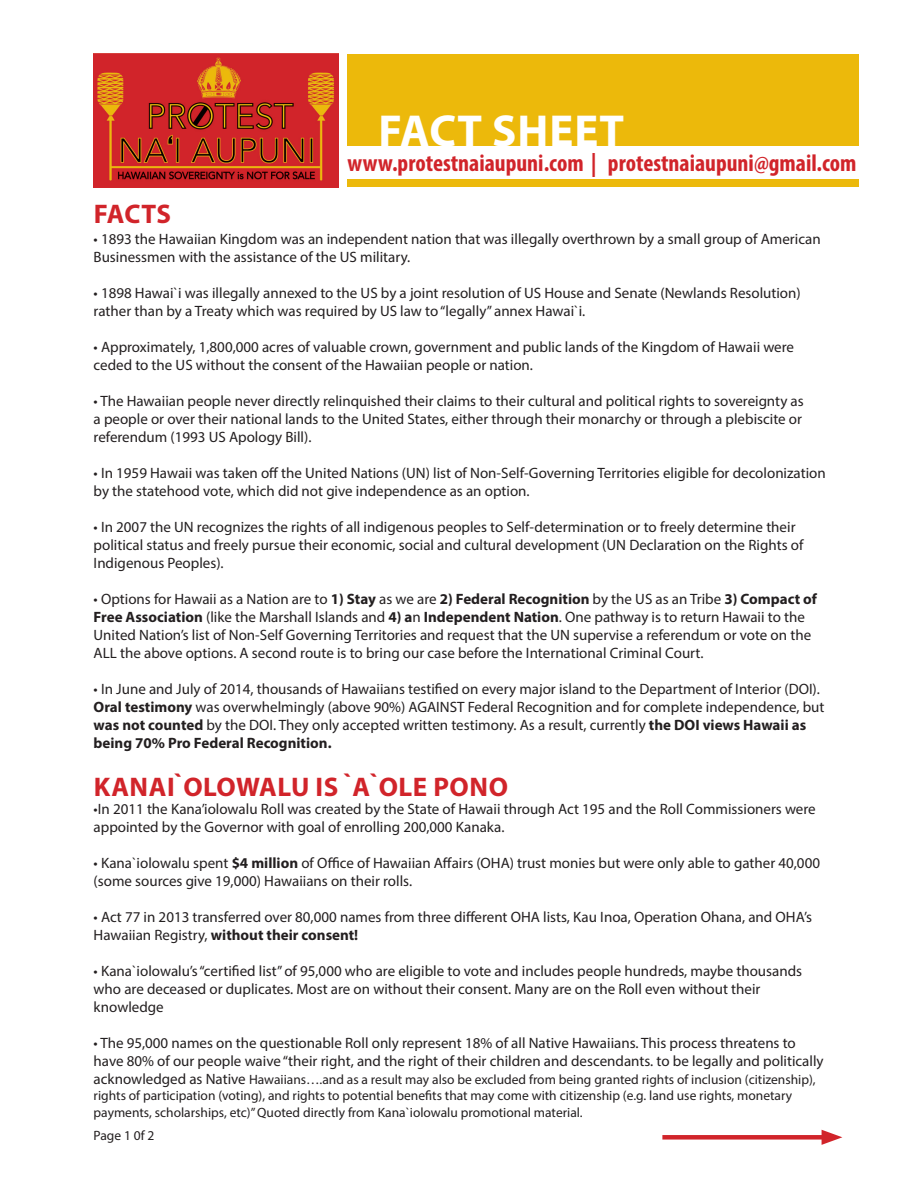
<style>
.page{position:relative;width:918px;height:1188px;background:#fff}
.page>*{position:absolute;margin:0;border:0;box-sizing:border-box;transform-origin:0 0}
.t1{font:700 45px "Myriad Pro";letter-spacing:.02em;color:#fff}
.t2{font:700 27px "Myriad Pro";letter-spacing:.02em;color:#d1242a}
.t3{font:700 condensed 24px "Myriad Pro";color:#d1242a}
.t4{font:15px/18px "Myriad Pro";color:#231f20}
.t5{font:13.5px/16.2px "Myriad Pro";color:#231f20}
.s1{font-weight:700}
.s2{font-size:15px}
</style>
<div class="page">
<div style="left:347px;top:54px;width:512px;height:92px;background:#ecb90b"></div>
<img style="left:94px;top:54px;width:244px;height:133px">
<div style="left:662px;top:1135px;width:168px;height:5px;background:#d1242a"></div>
<svg style="left:822px;top:1130px;width:20px;height:15px"></svg>
<div style="left:347px;top:180px;width:512px;height:7px;background:#ecb90b"></div>
<h2 class="t2" style="left:94px;top:196px;width:79px">FactS</h2>
<h1 class="t1" style="left:378px;top:102px;width:247px">Fact Sheet</h1>
<h3 class="t3" style="left:347px;top:148px;width:511px">www.protestnaiaupuni.com | protestnaiaupuni@gmail.com</h3>
<p class="t4" style="left:94px;top:229px;width:729px">• 1893 the Hawaiian Kingdom was an independent nation that was illegally overthrown by a small group of American<br>Businessmen with the assistance of the US military.</p>
<p class="t4" style="left:94px;top:283px;width:709px">• 1898 Hawai`i was illegally annexed to the US by a joint resolution of US House and Senate (Newlands Resolution) rather than by a Treaty which was required by US law to “legally” annex Hawai`i.</p>
<p class="t4" style="left:94px;top:337px;width:702px">• Approximately, 1,800,000 acres of valuable crown, government and public lands of the Kingdom of Hawaii were ceded to the US without the consent of the Hawaiian people or nation.</p>
<p class="t4" style="left:94px;top:391px;width:712px;text-align:justify">• The Hawaiian people never directly relinquished their claims to their cultural and political rights to sovereignty as a people or over their national lands to the United States, either through their monarchy or through a plebiscite or referendum (1993 US Apology Bill).</p>
<p class="t4" style="left:94px;top:463px;width:734px">• In 1959 Hawaii was taken off the United Nations (UN) list of Non-Self-Governing Territories eligible for decolonization by the statehood vote, which did not give independence as an option.</p>
<p class="t4" style="left:94px;top:517px;width:711px">• In 2007 the UN recognizes the rights of all indigenous peoples to Self-determination or to freely determine their political status and freely pursue their economic, social and cultural development (UN Declaration on the Rights of<br>Indigenous Peoples).</p>
<p class="t4" style="left:94px;top:589px;width:725px">• Options for Hawaii as a Nation are to <span class="s1">1) Stay</span> as we are <span class="s1">2) Federal Recognition</span> by the US as an Tribe <span class="s1">3) Compact of Free Association</span> (like the Marshall Islands and <span class="s1">4) a</span>n <span class="s1">Independent Nation</span>. One pathway is to return Hawaii to the United Nation’s list of Non-Self Governing Territories and request that the UN supervise a referendum or vote on the ALL the above options. A second route is to bring our case before the International Criminal Court.</p>
<p class="t4" style="left:94px;top:679px;width:732px">• In June and July of 2014, thousands of Hawaiians testified on every major island to the Department of Interior (DOI).<br><span class="s1">Oral testimony</span> was overwhelmingly (above 90%) AGAINST Federal Recognition and for complete independence, but <span class="s1">was not counted</span> by the DOI. They only accepted written testimony. As a result, currently <span class="s1">the DOI views Hawaii as being 70% Pro Federal Recognition.</span></p>
<h2 class="t2" style="left:94px;top:769px;width:34px">Kanai</h2>
<h2 class="t2" style="left:175px;top:769px;width:295px">`olowalu is `A`ole Pono</h2>
<p class="t4" style="left:94px;top:800px;width:724px">•In 2011 the Kana’iolowalu Roll was created by the State of Hawaii through Act 195 and the Roll Commissioners were appointed by the Governor with goal of enrolling 200,000 Kanaka.</p>
<p class="t4" style="left:94px;top:854px;width:728px">• Kana`iolowalu spent <span class="s1">$4 million</span> of Office of Hawaiian Affairs (OHA) trust monies but were only able to gather 40,000 (some sources give 19,000) Hawaiians on their rolls.</p>
<p class="t4" style="left:94px;top:908px;width:720px">• Act 77 in 2013 transferred over 80,000 names from three different OHA lists, Kau Inoa, Operation Ohana, and OHA’s<br>Hawaiian Registry, <span class="s1">without their consent!</span></p>
<p class="t4" style="left:94px;top:962px;width:710px">• Kana`iolowalu’s “certified list” of 95,000 who are eligible to vote and includes people hundreds, maybe thousands who are deceased or duplicates. Most are on without their consent. Many are on the Roll even without their knowledge</p>
<p class="t4" style="left:94px;top:1034px;width:732px">• The 95,000 names on the questionable Roll only represent 18% of all Native Hawaiians. This process threatens to have 80% of our people waive “their right, and the right of their children and descendants. to be legally and politically</p>
<p class="t5" style="left:94px;top:1071px;width:724px"><span class="s2">acknowledged as Native</span> Hawaiians….and as a result may also be excluded from being granted rights of inclusion (citizenship), rights of participation (voting), and rights to potential benefits that may come with citizenship (e.g. land use rights, monetary payments, scholarships, etc)” Quoted directly from Kana`iolowalu promotional material.</p>
<p class="t5" style="left:94px;top:1127px;width:62px">Page 1 0f 2</p>
</div>
